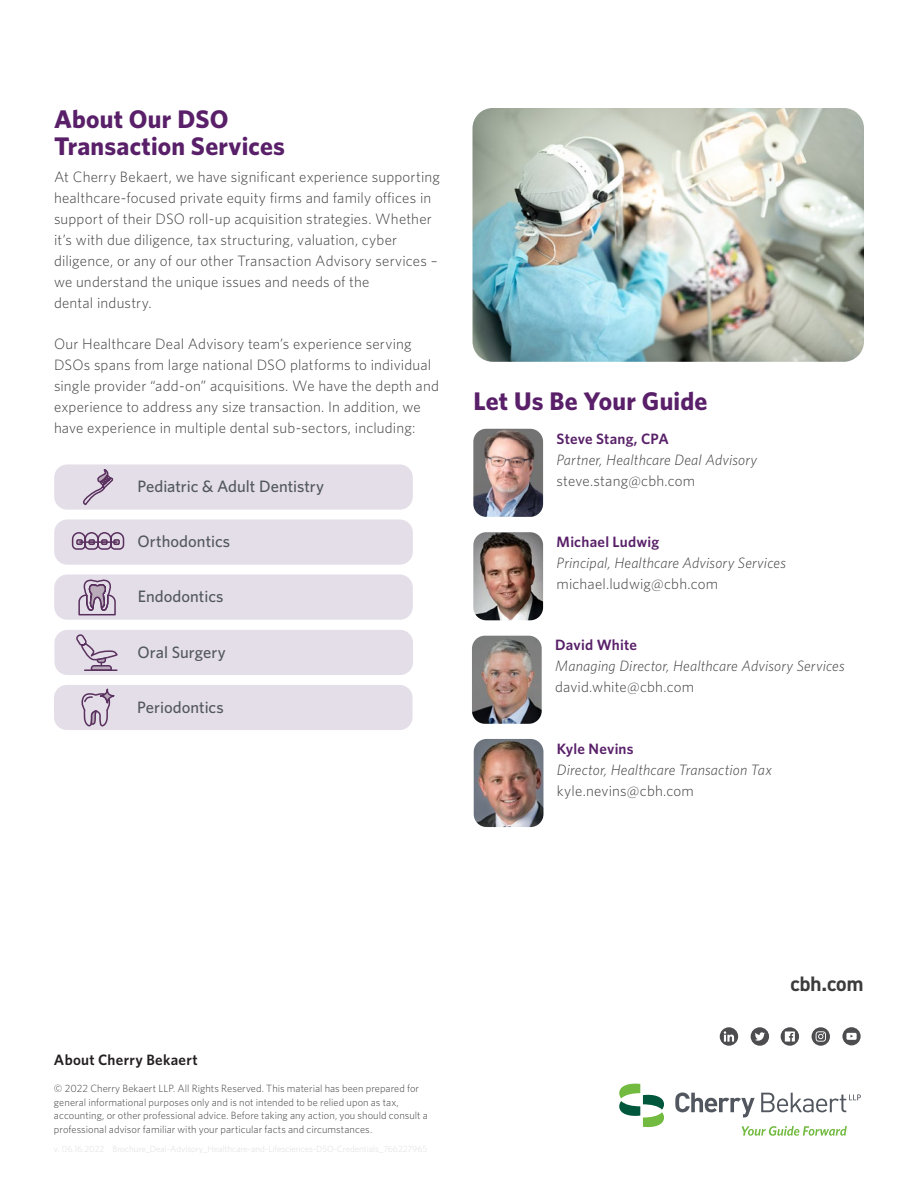
<style>
.page{position:relative;width:918px;height:1188px;background:#fff}
.page>*{position:absolute;margin:0;border:0;box-sizing:border-box;transform-origin:0 0}
.t1{font:700 25.5px/27px "Whitney";letter-spacing:.01em;color:#592069}
.t2{font:700 21px "DIN2014";color:#3c3c3d}
.t3{font:500 16.5px "Whitney";color:#52575f}
.t4{font:300 15px/21px "Whitney";letter-spacing:.01em;color:#3e3e3f}
.t5{font:italic 300 15px "Whitney";letter-spacing:.01em;color:#3e3e3f}
.t6{font:600 15px "Whitney";letter-spacing:.015em;color:#592069}
.t7{font:600 15px "Whitney";letter-spacing:.02em;color:#231f20}
.t8{font:300 10.5px/13.5px "Whitney";letter-spacing:.005em;color:#3e3e3f}
</style>
<div class="page">
<svg style="left:720px;top:1027px;width:18px;height:19px"></svg>
<svg style="left:751px;top:1027px;width:18px;height:19px"></svg>
<svg style="left:812px;top:1027px;width:18px;height:19px"></svg>
<svg style="left:842px;top:1027px;width:19px;height:18px"></svg>
<svg style="left:781px;top:1027px;width:18px;height:19px"></svg>
<img style="left:473px;top:429px;width:70px;height:88px">
<img style="left:472px;top:636px;width:70px;height:88px">
<img style="left:473px;top:532px;width:70px;height:88px">
<img style="left:472px;top:108px;width:392px;height:254px">
<img style="left:474px;top:739px;width:69px;height:88px">
<div style="left:54px;top:464px;width:359px;height:46px;background:#e4dee8;border-radius:13px"></div>
<div style="left:54px;top:520px;width:359px;height:45px;background:#e4dee8;border-radius:13px"></div>
<div style="left:54px;top:575px;width:359px;height:45px;background:#e4dee8;border-radius:13px"></div>
<div style="left:54px;top:630px;width:359px;height:45px;background:#e4dee8;border-radius:13px"></div>
<div style="left:54px;top:685px;width:359px;height:45px;background:#e4dee8;border-radius:13px"></div>
<svg style="left:71px;top:532px;width:54px;height:18px"></svg>
<div style="left:113px;top:539px;width:7px;height:6px;border:2px solid #59305e"></div>
<hr style="left:80px;top:541px;width:37px;height:2px;background:#59305e">
<svg style="left:78px;top:579px;width:38px;height:37px"></svg>
<svg style="left:83px;top:469px;width:31px;height:37px"></svg>
<svg style="left:76px;top:634px;width:42px;height:93px"></svg>
<svg style="left:675px;top:1093px;width:80px;height:24px"></svg>
<svg style="left:619px;top:1083px;width:45px;height:45px"></svg>
<svg style="left:761px;top:1093px;width:100px;height:19px"></svg>
<svg style="left:742px;top:1126px;width:105px;height:10px"></svg>
<h1 class="t1" style="left:54px;top:105px;width:233px">About Our DSO<br>Transaction Services</h1>
<p class="t4" style="left:54px;top:166px;width:388px">At Cherry Bekaert, we have significant experience supporting healthcare-focused private equity firms and family offices in support of their DSO roll-up acquisition strategies. Whether it’s with due diligence, tax structuring, valuation, cyber diligence, or any of our other Transaction Advisory services – we understand the unique issues and needs of the<br>dental industry.</p>
<p class="t4" style="left:54px;top:333px;width:386px">Our Healthcare Deal Advisory team’s experience serving DSOs spans from large national DSO platforms to individual single provider “add-on” acquisitions. We have the depth and experience to address any size transaction. In addition, we have experience in multiple dental sub-sectors, including:</p>
<p class="t3" style="left:138px;top:476px;width:188px">Pediatric &amp; Adult Dentistry</p>
<p class="t3" style="left:138px;top:530px;width:94px">Orthodontics</p>
<p class="t3" style="left:138px;top:585px;width:87px">Endodontics</p>
<p class="t3" style="left:138px;top:642px;width:90px">Oral Surgery</p>
<p class="t3" style="left:137px;top:696px;width:88px">Periodontics</p>
<h1 class="t1" style="left:473px;top:387px;width:236px">Let Us Be Your Guide</h1>
<p class="t6" style="left:557px;top:429px;width:114px">Steve Stang, CPA</p>
<p class="t5" style="left:557px;top:450px;width:202px">Partner, Healthcare Deal Advisory</p>
<p class="t4" style="left:557px;top:470px;width:140px">steve.stang@cbh.com</p>
<p class="t6" style="left:557px;top:532px;width:104px">Michael Ludwig</p>
<p class="t5" style="left:557px;top:553px;width:231px">Principal, Healthcare Advisory Services</p>
<p class="t4" style="left:557px;top:573px;width:163px">michael.ludwig@cbh.com</p>
<p class="t6" style="left:555px;top:635px;width:83px">David White</p>
<p class="t5" style="left:555px;top:656px;width:291px">Managing Director, Healthcare Advisory Services</p>
<p class="t4" style="left:555px;top:676px;width:140px">david.white@cbh.com</p>
<p class="t6" style="left:557px;top:739px;width:78px">Kyle Nevins</p>
<p class="t5" style="left:557px;top:760px;width:216px">Director, Healthcare Transaction Tax</p>
<p class="t4" style="left:557px;top:780px;width:138px">kyle.nevins@cbh.com</p>
<p class="t7" style="left:54px;top:1050px;width:145px">About Cherry Bekaert</p>
<p class="t8" style="left:54px;top:1082px;width:375px">© 2022 Cherry Bekaert LLP. All Rights Reserved. This material has been prepared for general informational purposes only and is not intended to be relied upon as tax, accounting, or other professional advice. Before taking any action, you should consult a professional advisor familiar with your particular facts and circumstances.</p>
<h2 class="t2" style="left:790px;top:970px;width:75px">cbh.com</h2>
</div>
